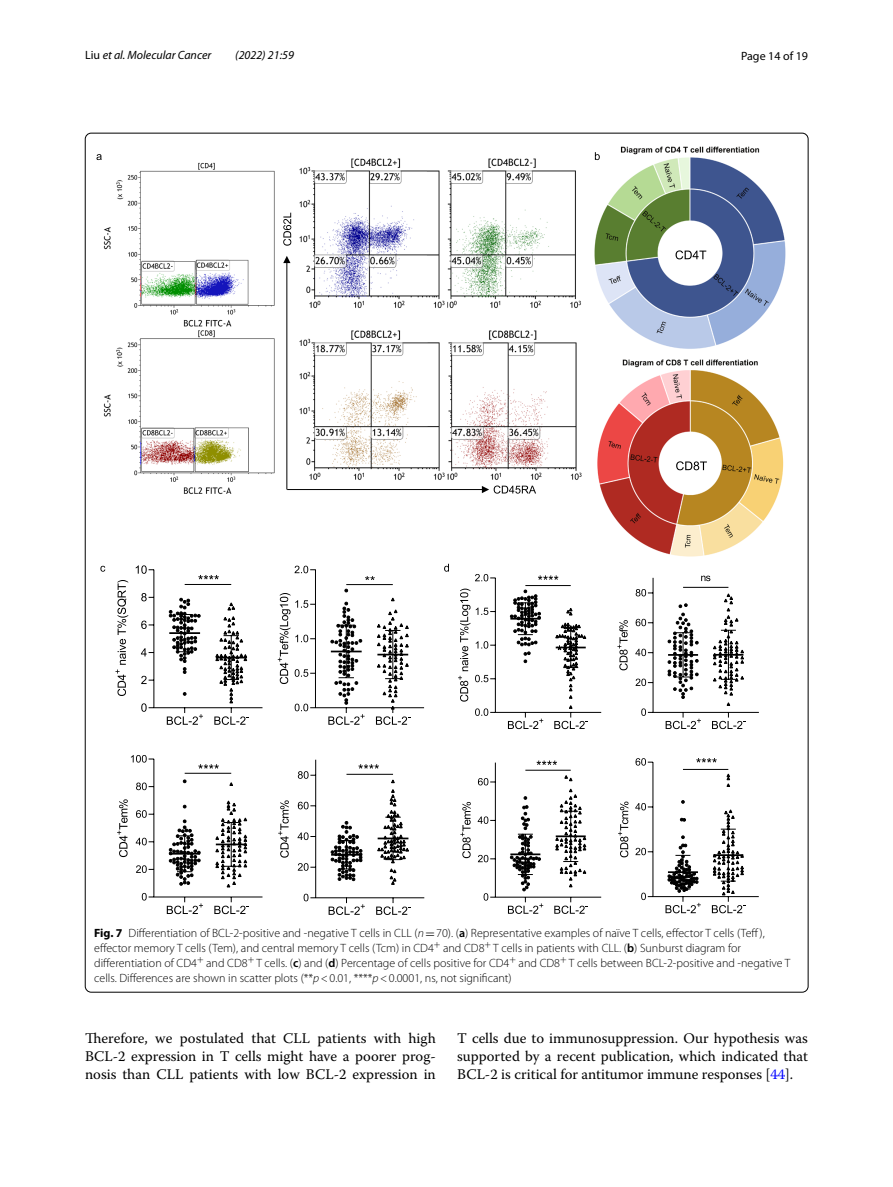
<style>
.page{position:relative;width:893px;height:1187px;background:#fff}
.page>*{position:absolute;margin:0;border:0;box-sizing:border-box;transform-origin:0 0}
.t1{font:14.7px/18px "Warnock Pro";color:#000;text-align:justify}
.t2{font:300 12px/15px "Myriad Pro";color:#000}
.t3{font:italic 12px "Myriad Pro";color:#000}
.t4{font:12px "Myriad Pro";color:#000}
.s1{font-style:normal}
.s2{font-weight:700}
.s3{font-style:italic}
.s4{font-family:"MTSY";font-weight:400}
.s5{font-weight:600}
.s6{color:#00f}
</style>
<div class="page">
<img style="left:103px;top:146px;width:683px;height:411px">
<hr style="left:287px;top:489px;width:196px;height:1px;background:#000">
<hr style="left:287px;top:262px;width:1px;height:227px;background:#000">
<svg style="left:283px;top:256px;width:7px;height:7px"></svg>
<svg style="left:482px;top:485px;width:54px;height:8px"></svg>
<svg style="left:283px;top:213px;width:8px;height:33px"></svg>
<svg style="left:96px;top:154px;width:6px;height:6px"></svg>
<svg style="left:100px;top:565px;width:5px;height:6px"></svg>
<svg style="left:444px;top:563px;width:5px;height:8px"></svg>
<hr style="left:495px;top:712px;width:106px;height:1px;background:#000">
<svg style="left:508px;top:712px;width:35px;height:17px"></svg>
<hr style="left:495px;top:577px;width:1px;height:135px;background:#000">
<svg style="left:475px;top:708px;width:20px;height:7px"></svg>
<svg style="left:475px;top:574px;width:20px;height:7px"></svg>
<svg style="left:566px;top:608px;width:6px;height:7px"></svg>
<svg style="left:554px;top:705px;width:34px;height:24px"></svg>
<svg style="left:510px;top:590px;width:31px;height:72px"></svg>
<svg style="left:458px;top:588px;width:37px;height:113px"></svg>
<hr style="left:525px;top:585px;width:46px;height:1px;background:#000">
<hr style="left:653px;top:712px;width:106px;height:1px;background:#000">
<svg style="left:666px;top:712px;width:35px;height:17px"></svg>
<svg style="left:712px;top:712px;width:33px;height:17px"></svg>
<hr style="left:653px;top:577px;width:1px;height:135px;background:#000">
<svg style="left:641px;top:708px;width:12px;height:7px"></svg>
<svg style="left:636px;top:678px;width:17px;height:8px"></svg>
<svg style="left:635px;top:648px;width:18px;height:8px"></svg>
<svg style="left:636px;top:618px;width:17px;height:8px"></svg>
<svg style="left:636px;top:589px;width:17px;height:7px"></svg>
<svg style="left:713px;top:593px;width:31px;height:102px"></svg>
<svg style="left:679px;top:603px;width:8px;height:4px"></svg>
<svg style="left:668px;top:613px;width:30px;height:85px"></svg>
<svg style="left:617px;top:620px;width:11px;height:50px"></svg>
<hr style="left:683px;top:587px;width:45px;height:1px;background:#000">
<svg style="left:701px;top:575px;width:9px;height:6px"></svg>
<hr style="left:495px;top:896px;width:106px;height:1px;background:#000">
<svg style="left:508px;top:897px;width:35px;height:16px"></svg>
<svg style="left:554px;top:897px;width:34px;height:16px"></svg>
<hr style="left:495px;top:762px;width:1px;height:135px;background:#000">
<svg style="left:484px;top:893px;width:11px;height:7px"></svg>
<svg style="left:478px;top:854px;width:17px;height:8px"></svg>
<svg style="left:478px;top:816px;width:17px;height:7px"></svg>
<svg style="left:478px;top:778px;width:17px;height:7px"></svg>
<svg style="left:565px;top:775px;width:7px;height:5px"></svg>
<svg style="left:555px;top:788px;width:31px;height:98px"></svg>
<svg style="left:510px;top:805px;width:31px;height:85px"></svg>
<svg style="left:460px;top:802px;width:11px;height:56px"></svg>
<hr style="left:525px;top:770px;width:46px;height:1px;background:#000">
<hr style="left:653px;top:896px;width:106px;height:1px;background:#000">
<hr style="left:653px;top:762px;width:1px;height:134px;background:#000">
<svg style="left:641px;top:892px;width:12px;height:8px"></svg>
<svg style="left:635px;top:847px;width:18px;height:8px"></svg>
<svg style="left:635px;top:803px;width:18px;height:7px"></svg>
<svg style="left:635px;top:758px;width:18px;height:7px"></svg>
<svg style="left:727px;top:773px;width:3px;height:13px"></svg>
<svg style="left:712px;top:809px;width:33px;height:104px"></svg>
<svg style="left:680px;top:818px;width:6px;height:3px"></svg>
<svg style="left:665px;top:835px;width:36px;height:78px"></svg>
<svg style="left:618px;top:801px;width:10px;height:56px"></svg>
<hr style="left:683px;top:769px;width:45px;height:1px;background:#000">
<hr style="left:154px;top:707px;width:108px;height:1px;background:#000">
<svg style="left:167px;top:707px;width:36px;height:17px"></svg>
<hr style="left:154px;top:569px;width:1px;height:138px;background:#000">
<svg style="left:141px;top:703px;width:13px;height:8px"></svg>
<svg style="left:141px;top:675px;width:13px;height:9px"></svg>
<svg style="left:141px;top:648px;width:13px;height:8px"></svg>
<svg style="left:141px;top:620px;width:13px;height:9px"></svg>
<svg style="left:141px;top:593px;width:13px;height:8px"></svg>
<svg style="left:136px;top:565px;width:18px;height:8px"></svg>
<svg style="left:228px;top:602px;width:7px;height:8px"></svg>
<svg style="left:214px;top:616px;width:35px;height:108px"></svg>
<svg style="left:169px;top:598px;width:31px;height:75px"></svg>
<svg style="left:115px;top:580px;width:13px;height:116px"></svg>
<hr style="left:185px;top:584px;width:46px;height:1px;background:#000">
<hr style="left:154px;top:896px;width:108px;height:1px;background:#000">
<svg style="left:167px;top:896px;width:36px;height:18px"></svg>
<svg style="left:214px;top:896px;width:35px;height:18px"></svg>
<hr style="left:154px;top:758px;width:1px;height:139px;background:#000">
<svg style="left:142px;top:892px;width:12px;height:8px"></svg>
<svg style="left:136px;top:865px;width:18px;height:7px"></svg>
<svg style="left:136px;top:837px;width:18px;height:8px"></svg>
<svg style="left:136px;top:810px;width:18px;height:7px"></svg>
<svg style="left:136px;top:782px;width:18px;height:8px"></svg>
<svg style="left:131px;top:755px;width:23px;height:7px"></svg>
<svg style="left:216px;top:800px;width:31px;height:87px"></svg>
<svg style="left:169px;top:819px;width:31px;height:66px"></svg>
<svg style="left:117px;top:799px;width:11px;height:58px"></svg>
<hr style="left:185px;top:773px;width:46px;height:1px;background:#000">
<hr style="left:316px;top:897px;width:108px;height:1px;background:#000">
<svg style="left:329px;top:897px;width:36px;height:17px"></svg>
<svg style="left:376px;top:897px;width:34px;height:17px"></svg>
<hr style="left:315px;top:759px;width:1px;height:138px;background:#000">
<svg style="left:304px;top:893px;width:12px;height:8px"></svg>
<svg style="left:298px;top:863px;width:18px;height:7px"></svg>
<svg style="left:298px;top:832px;width:18px;height:8px"></svg>
<svg style="left:298px;top:801px;width:18px;height:8px"></svg>
<svg style="left:298px;top:771px;width:18px;height:7px"></svg>
<svg style="left:390px;top:868px;width:6px;height:16px"></svg>
<svg style="left:377px;top:789px;width:32px;height:73px"></svg>
<svg style="left:331px;top:821px;width:31px;height:59px"></svg>
<svg style="left:278px;top:800px;width:11px;height:57px"></svg>
<hr style="left:346px;top:774px;width:47px;height:1px;background:#000">
<hr style="left:315px;top:707px;width:109px;height:1px;background:#000">
<hr style="left:315px;top:569px;width:1px;height:138px;background:#000">
<svg style="left:295px;top:703px;width:20px;height:8px"></svg>
<svg style="left:294px;top:565px;width:21px;height:8px"></svg>
<svg style="left:376px;top:609px;width:34px;height:115px"></svg>
<svg style="left:328px;top:602px;width:37px;height:122px"></svg>
<svg style="left:278px;top:593px;width:37px;height:91px"></svg>
<hr style="left:346px;top:584px;width:47px;height:1px;background:#000">
<svg style="left:538px;top:575px;width:20px;height:5px"></svg>
<svg style="left:358px;top:764px;width:21px;height:4px"></svg>
<svg style="left:537px;top:760px;width:20px;height:5px"></svg>
<svg style="left:696px;top:758px;width:21px;height:4px"></svg>
<svg style="left:365px;top:576px;width:10px;height:4px"></svg>
<svg style="left:198px;top:764px;width:21px;height:4px"></svg>
<svg style="left:555px;top:622px;width:31px;height:76px"></svg>
<svg style="left:198px;top:575px;width:21px;height:4px"></svg>
<svg style="left:595px;top:152px;width:5px;height:8px"></svg>
<svg style="left:675px;top:250px;width:31px;height:9px"></svg>
<svg style="left:676px;top:461px;width:31px;height:9px"></svg>
<p class="t3" style="left:85px;top:48px;width:128px"><span class="s1">Liu</span> et al. Molecular Cancer</p>
<p class="t3" style="left:235px;top:48px;width:60px">(2022) 21:59</p>
<p class="t4" style="left:741px;top:48px;width:68px">Page 14 of 19</p>
<p class="t2" style="left:94px;top:925px;width:698px"><span class="s2">Fig. 7</span> Differentiation of BCL-2-positive and -negative T cells in CLL (<span class="s3">n</span><span class="s4">=</span>70). (<span class="s5">a</span>) Representative examples of naïve T cells, effector T cells (Teff), effector memory T cells (Tem), and central memory T cells (Tcm) in CD4<sup>+</sup> and CD8<sup>+</sup> T cells in patients with CLL. (<span class="s5">b</span>) Sunburst diagram for differentiation of CD4<sup>+</sup> and CD8<sup>+</sup> T cells. (<span class="s5">c</span>) and (<span class="s5">d</span>) Percentage of cells positive for CD4<sup>+</sup> and CD8<sup>+</sup> T cells between BCL-2-positive and -negative T cells. Differences are shown in scatter plots (**<span class="s3">p</span>&lt;0.01, ****<span class="s3">p</span>&lt;0.0001, ns, not significant)</p>
<p class="t1" style="left:85px;top:1029px;width:352px">Therefore, we postulated that CLL patients with high BCL-2 expression in T cells might have a poorer prog&shy;nosis than CLL patients with low BCL-2 expression in</p>
<p class="t1" style="left:457px;top:1029px;width:352px">T cells due to immunosuppression. Our hypothesis was supported by a recent publication, which indicated that BCL-2 is critical for antitumor immune responses [<span class="s6">44</span>].</p>
</div>
